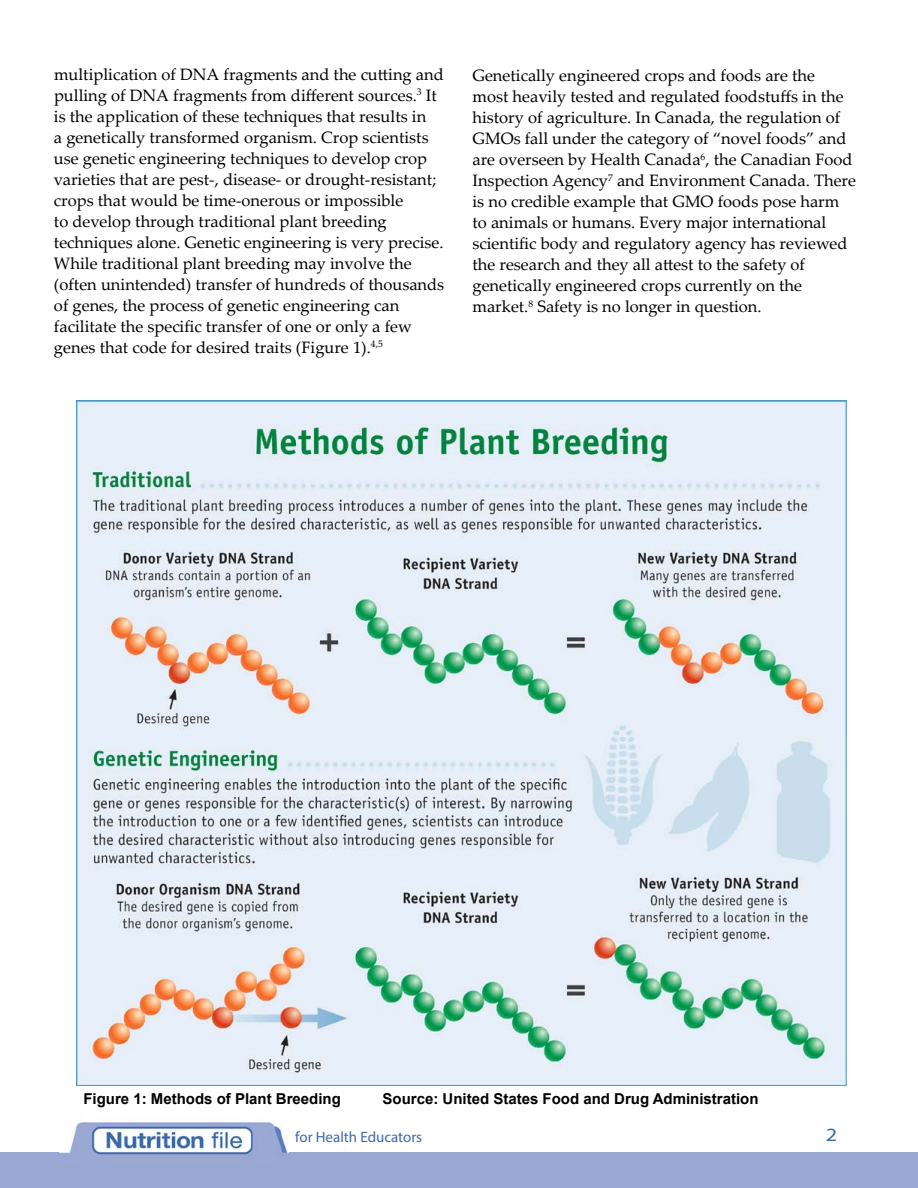
<style>
.page{position:relative;width:918px;height:1188px;background:#fff}
.page>*{position:absolute;margin:0;border:0;box-sizing:border-box;transform-origin:0 0}
.t1{font:18.75px "Myriad Pro";color:#3c69ad;scale:1.19 1}
.t2{font:16.5px/21px "Palatino Linotype";color:#000}
.t3{font:700 15px "Arial";color:#000}
.t4{font:15px "Myriad Pro";color:#3c69ad}
</style>
<div class="page">
<img style="left:60px;top:1122px;width:229px;height:41px">
<img style="left:77px;top:401px;width:769px;height:685px">
<p class="t2" style="left:54px;top:63px;width:392px">multiplication of DNA fragments and the cutting and pulling of DNA fragments from different sources.<sup>3</sup> It is the application of these techniques that results in<br>a genetically transformed organism. Crop scientists use genetic engineering techniques to develop crop varieties that are pest-, disease- or drought-resistant; crops that would be time-onerous or impossible<br>to develop through traditional plant breeding techniques alone. Genetic engineering is very precise.<br>While traditional plant breeding may involve the (often unintended) transfer of hundreds of thousands of genes, the process of genetic engineering can facilitate the specific transfer of one or only a few genes that code for desired traits (Figure 1).<sup>4,5</sup></p>
<p class="t2" style="left:472px;top:65px;width:385px">Genetically engineered crops and foods are the<br>most heavily tested and regulated foodstuffs in the history of agriculture. In Canada, the regulation of GMOs fall under the category of “novel foods” and are overseen by Health Canada<sup>6</sup>, the Canadian Food Inspection Agency<sup>7</sup> and Environment Canada. There is no credible example that GMO foods pose harm to animals or humans. Every major international scientific body and regulatory agency has reviewed the research and they all attest to the safety of genetically engineered crops currently on the market.<sup>8</sup> Safety is no longer in question.</p>
<p class="t3" style="left:83px;top:1088px;width:259px">Figure 1: Methods of Plant Breeding</p>
<p class="t3" style="left:383px;top:1088px;width:378px">Source: United States Food and Drug Administration</p>
<p class="t4" style="left:295px;top:1128px;width:128px">for Health Educators</p>
<p class="t1" style="left:826px;top:1123px;width:11px">2</p>
</div>
